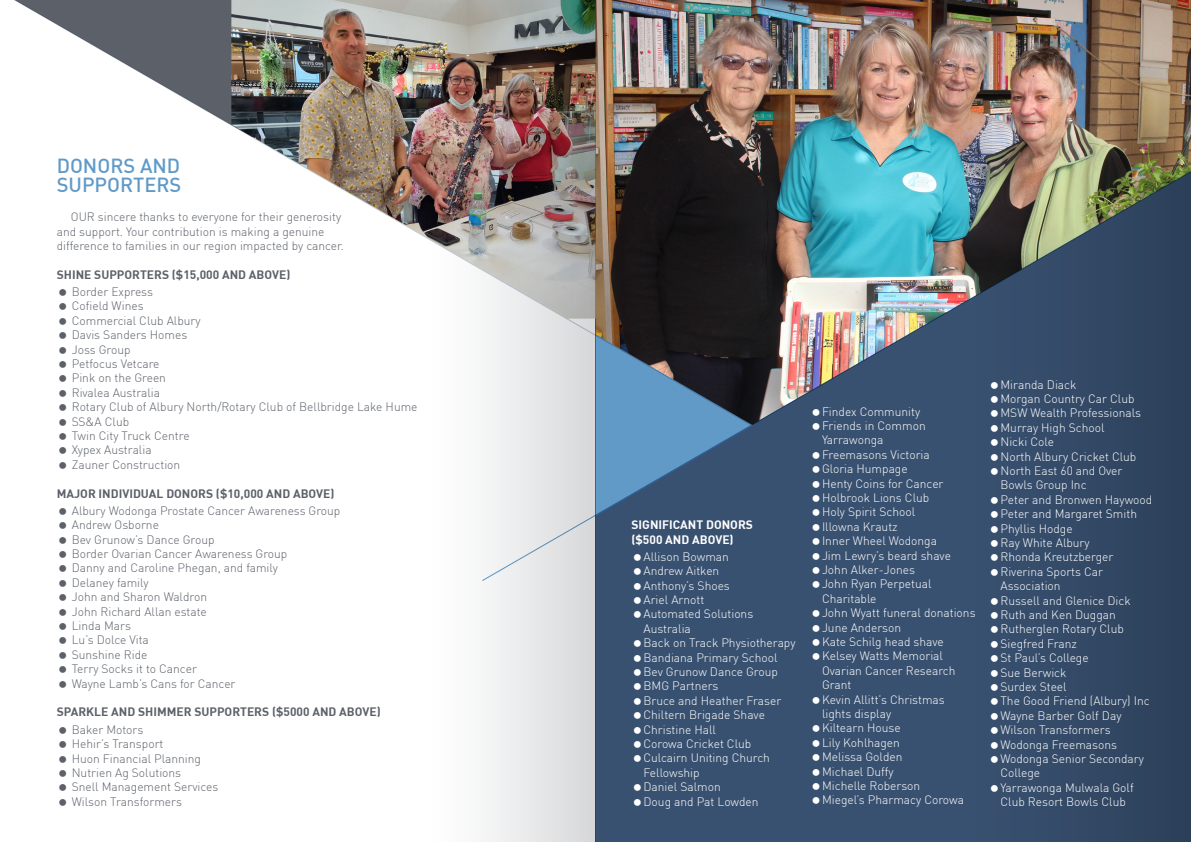
<style>
.page{position:relative;width:1191px;height:842px;background:#fff}
.page>*{position:absolute;margin:0;border:0;box-sizing:border-box;transform-origin:0 0}
.t1{font:500 20px "DIN";color:#619ac7}
.t2{font:300 12px/14.4px "DIN";color:#fff}
.t3{font:300 12px/14.4px "DIN";color:#5c6169}
.t4{font:700 12px "DIN";color:#5c6169}
.t5{font:700 12px/14.4px "DIN";color:#fff}
</style>
<div class="page">
<div style="left:595px;top:0;width:596px;height:842px;background:#395170"></div>
<div style="left:968px;top:0;width:223px;height:841px;background:#334a66"></div>
<img style="left:751px;top:0;width:440px;height:171px">
<svg style="left:595px;top:171px;width:596px;height:410px"></svg>
<img style="left:14px;top:0;width:737px;height:426px">
<img style="left:425px;top:0;width:170px;height:842px">
<svg style="left:59px;top:289px;width:7px;height:7px"></svg>
<svg style="left:59px;top:303px;width:7px;height:7px"></svg>
<svg style="left:59px;top:318px;width:7px;height:7px"></svg>
<svg style="left:59px;top:332px;width:7px;height:7px"></svg>
<svg style="left:59px;top:346px;width:7px;height:7px"></svg>
<svg style="left:59px;top:361px;width:7px;height:7px"></svg>
<svg style="left:59px;top:375px;width:7px;height:7px"></svg>
<svg style="left:59px;top:390px;width:7px;height:7px"></svg>
<svg style="left:59px;top:404px;width:7px;height:7px"></svg>
<svg style="left:59px;top:418px;width:7px;height:7px"></svg>
<svg style="left:634px;top:554px;width:15px;height:8px"></svg>
<svg style="left:634px;top:568px;width:15px;height:8px"></svg>
<svg style="left:812px;top:408px;width:16px;height:9px"></svg>
<svg style="left:812px;top:423px;width:16px;height:8px"></svg>
<svg style="left:812px;top:452px;width:16px;height:8px"></svg>
<svg style="left:812px;top:466px;width:16px;height:8px"></svg>
<svg style="left:812px;top:480px;width:16px;height:9px"></svg>
<svg style="left:812px;top:495px;width:16px;height:8px"></svg>
<svg style="left:812px;top:509px;width:16px;height:8px"></svg>
<svg style="left:812px;top:524px;width:16px;height:8px"></svg>
<svg style="left:812px;top:538px;width:16px;height:8px"></svg>
<svg style="left:812px;top:552px;width:16px;height:9px"></svg>
<svg style="left:812px;top:567px;width:16px;height:8px"></svg>
<svg style="left:991px;top:381px;width:15px;height:9px"></svg>
<svg style="left:991px;top:396px;width:15px;height:8px"></svg>
<svg style="left:991px;top:410px;width:15px;height:8px"></svg>
<svg style="left:991px;top:425px;width:15px;height:8px"></svg>
<svg style="left:991px;top:439px;width:15px;height:8px"></svg>
<svg style="left:991px;top:453px;width:15px;height:9px"></svg>
<svg style="left:991px;top:468px;width:15px;height:8px"></svg>
<svg style="left:991px;top:497px;width:15px;height:8px"></svg>
<svg style="left:991px;top:511px;width:15px;height:8px"></svg>
<svg style="left:991px;top:525px;width:15px;height:9px"></svg>
<svg style="left:991px;top:540px;width:15px;height:8px"></svg>
<svg style="left:991px;top:554px;width:15px;height:8px"></svg>
<svg style="left:991px;top:569px;width:15px;height:8px"></svg>
<p class="t1" style="left:57px;top:153px;width:125px">DONORS AND</p>
<p class="t1" style="left:57px;top:172px;width:126px">SUPPORTERS</p>
<p class="t3" style="left:57px;top:209px;width:289px;text-indent:14px">OUR sincere thanks to everyone for their generosity and support. Your contribution is making a genuine difference to families in our region impacted by cancer.</p>
<p class="t4" style="left:57px;top:267px;width:235px">SHINE SUPPORTERS ($15,000 AND ABOVE)</p>
<p class="t3" style="left:72px;top:284px;width:83px">Border Express</p>
<p class="t3" style="left:72px;top:299px;width:73px">Cofield Wines</p>
<p class="t3" style="left:72px;top:313px;width:130px">Commercial Club Albury</p>
<p class="t3" style="left:72px;top:328px;width:117px">Davis Sanders Homes</p>
<p class="t3" style="left:72px;top:342px;width:60px">Joss Group</p>
<p class="t3" style="left:72px;top:356px;width:89px">Petfocus Vetcare</p>
<p class="t3" style="left:72px;top:371px;width:96px">Pink on the Green</p>
<p class="t3" style="left:72px;top:385px;width:90px">Rivalea Australia</p>
<p class="t3" style="left:72px;top:400px;width:347px">Rotary Club of Albury North/Rotary Club of Bellbridge Lake Hume</p>
<p class="t3" style="left:72px;top:414px;width:59px">SS&amp;A Club</p>
<p class="t3" style="left:72px;top:428px;width:119px">Twin City Truck Centre</p>
<p class="t3" style="left:72px;top:443px;width:81px">Xypex Australia</p>
<p class="t3" style="left:72px;top:457px;width:110px">Zauner Construction</p>
<p class="t4" style="left:57px;top:485px;width:279px">MAJOR INDIVIDUAL DONORS ($10,000 AND ABOVE)</p>
<p class="t3" style="left:72px;top:503px;width:270px">Albury Wodonga Prostate Cancer Awareness Group</p>
<p class="t3" style="left:72px;top:518px;width:89px">Andrew Osborne</p>
<p class="t3" style="left:72px;top:532px;width:144px">Bev Grunow’s Dance Group</p>
<p class="t3" style="left:72px;top:546px;width:217px">Border Ovarian Cancer Awareness Group</p>
<p class="t3" style="left:72px;top:561px;width:208px">Danny and Caroline Phegan, and family</p>
<p class="t3" style="left:72px;top:575px;width:78px">Delaney family</p>
<p class="t3" style="left:72px;top:590px;width:137px">John and Sharon Waldron</p>
<p class="t3" style="left:72px;top:604px;width:136px">John Richard Allan estate</p>
<p class="t3" style="left:72px;top:618px;width:61px">Linda Mars</p>
<p class="t3" style="left:72px;top:633px;width:79px">Lu’s Dolce Vita</p>
<p class="t3" style="left:72px;top:647px;width:77px">Sunshine Ride</p>
<p class="t3" style="left:72px;top:662px;width:127px">Terry Socks it to Cancer</p>
<p class="t3" style="left:72px;top:676px;width:165px">Wayne Lamb’s Cans for Cancer</p>
<p class="t4" style="left:57px;top:704px;width:325px">SPARKLE AND SHIMMER SUPPORTERS ($5000 AND ABOVE)</p>
<p class="t3" style="left:72px;top:722px;width:73px">Baker Motors</p>
<p class="t3" style="left:72px;top:736px;width:93px">Hehir’s Transport</p>
<p class="t3" style="left:72px;top:751px;width:131px">Huon Financial Planning</p>
<p class="t3" style="left:72px;top:765px;width:111px">Nutrien Ag Solutions</p>
<p class="t3" style="left:72px;top:780px;width:148px">Snell Management Services</p>
<p class="t3" style="left:72px;top:794px;width:112px">Wilson Transformers</p>
<p class="t5" style="left:631px;top:517px;width:123px">SIGNIFICANT DONORS ($500 AND ABOVE)</p>
<p class="t2" style="left:643px;top:549px;width:87px">Allison Bowman</p>
<p class="t2" style="left:643px;top:564px;width:77px">Andrew Aitken</p>
<p class="t2" style="left:643px;top:578px;width:88px">Anthony’s Shoes</p>
<p class="t2" style="left:643px;top:592px;width:62px">Ariel Arnott</p>
<p class="t2" style="left:643px;top:607px;width:111px">Automated Solutions<br>Australia</p>
<p class="t2" style="left:643px;top:636px;width:154px">Back on Track Physiotherapy</p>
<p class="t2" style="left:643px;top:650px;width:135px">Bandiana Primary School</p>
<p class="t2" style="left:643px;top:664px;width:136px">Bev Grunow Dance Group</p>
<p class="t2" style="left:643px;top:679px;width:76px">BMG Partners</p>
<p class="t2" style="left:643px;top:693px;width:139px">Bruce and Heather Fraser</p>
<p class="t2" style="left:643px;top:708px;width:123px">Chiltern Brigade Shave</p>
<p class="t2" style="left:643px;top:722px;width:74px">Christine Hall</p>
<p class="t2" style="left:643px;top:736px;width:109px">Corowa Cricket Club</p>
<p class="t2" style="left:643px;top:751px;width:128px">Culcairn Uniting Church<br>Fellowship</p>
<p class="t2" style="left:643px;top:780px;width:79px">Daniel Salmon</p>
<p class="t2" style="left:643px;top:794px;width:117px">Doug and Pat Lowden</p>
<p class="t2" style="left:822px;top:404px;width:100px">Findex Community</p>
<p class="t2" style="left:822px;top:418px;width:105px">Friends in Common<br>Yarrawonga</p>
<p class="t2" style="left:822px;top:447px;width:109px">Freemasons Victoria</p>
<p class="t2" style="left:822px;top:462px;width:87px">Gloria Humpage</p>
<p class="t2" style="left:822px;top:476px;width:123px">Henty Coins for Cancer</p>
<p class="t2" style="left:822px;top:490px;width:109px">Holbrook Lions Club</p>
<p class="t2" style="left:822px;top:505px;width:95px">Holy Spirit School</p>
<p class="t2" style="left:822px;top:519px;width:77px">Illowna Krautz</p>
<p class="t2" style="left:822px;top:534px;width:117px">Inner Wheel Wodonga</p>
<p class="t2" style="left:822px;top:548px;width:130px">Jim Lewry’s beard shave</p>
<p class="t2" style="left:822px;top:562px;width:94px">John Alker-Jones</p>
<p class="t2" style="left:822px;top:577px;width:111px">John Ryan Perpetual<br>Charitable</p>
<p class="t2" style="left:822px;top:606px;width:155px">John Wyatt funeral donations</p>
<p class="t2" style="left:822px;top:620px;width:81px">June Anderson</p>
<p class="t2" style="left:822px;top:634px;width:123px">Kate Schilg head shave</p>
<p class="t2" style="left:822px;top:649px;width:135px">Kelsey Watts Memorial<br>Ovarian Cancer Research<br>Grant</p>
<p class="t2" style="left:822px;top:692px;width:124px">Kevin Allitt’s Christmas lights display</p>
<p class="t2" style="left:822px;top:721px;width:80px">Kiltearn House</p>
<p class="t2" style="left:822px;top:735px;width:79px">Lily Kohlhagen</p>
<p class="t2" style="left:822px;top:750px;width:82px">Melissa Golden</p>
<p class="t2" style="left:822px;top:764px;width:73px">Michael Duffy</p>
<p class="t2" style="left:822px;top:778px;width:100px">Michelle Roberson</p>
<p class="t2" style="left:822px;top:793px;width:143px">Miegel’s Pharmacy Corowa</p>
<p class="t2" style="left:1000px;top:377px;width:77px">Miranda Diack</p>
<p class="t2" style="left:1000px;top:391px;width:135px">Morgan Country Car Club</p>
<p class="t2" style="left:1000px;top:406px;width:142px">MSW Wealth Professionals</p>
<p class="t2" style="left:1000px;top:420px;width:106px">Murray High School</p>
<p class="t2" style="left:1000px;top:435px;width:55px">Nicki Cole</p>
<p class="t2" style="left:1000px;top:449px;width:137px">North Albury Cricket Club</p>
<p class="t2" style="left:1000px;top:463px;width:123px">North East 60 and Over<br>Bowls Group Inc</p>
<p class="t2" style="left:1000px;top:492px;width:153px">Peter and Bronwen Haywood</p>
<p class="t2" style="left:1000px;top:507px;width:138px">Peter and Margaret Smith</p>
<p class="t2" style="left:1000px;top:521px;width:74px">Phyllis Hodge</p>
<p class="t2" style="left:1000px;top:535px;width:91px">Ray White Albury</p>
<p class="t2" style="left:1000px;top:550px;width:114px">Rhonda Kreutzberger</p>
<p class="t2" style="left:1000px;top:564px;width:104px">Riverina Sports Car<br>Association</p>
<p class="t2" style="left:1000px;top:593px;width:132px">Russell and Glenice Dick</p>
<p class="t2" style="left:1000px;top:607px;width:117px">Ruth and Ken Duggan</p>
<p class="t2" style="left:1000px;top:622px;width:125px">Rutherglen Rotary Club</p>
<p class="t2" style="left:1000px;top:636px;width:78px">Siegfred Franz</p>
<p class="t2" style="left:1000px;top:651px;width:90px">St Paul’s College</p>
<p class="t2" style="left:1000px;top:665px;width:68px">Sue Berwick</p>
<p class="t2" style="left:1000px;top:679px;width:68px">Surdex Steel</p>
<p class="t2" style="left:1000px;top:694px;width:151px">The Good Friend (Albury) Inc</p>
<p class="t2" style="left:1000px;top:708px;width:122px">Wayne Barber Golf Day</p>
<p class="t2" style="left:1000px;top:723px;width:112px">Wilson Transformers</p>
<p class="t2" style="left:1000px;top:737px;width:118px">Wodonga Freemasons</p>
<p class="t2" style="left:1000px;top:751px;width:145px">Wodonga Senior Secondary<br>College</p>
<p class="t2" style="left:1000px;top:780px;width:135px">Yarrawonga Mulwala Golf<br>Club Resort Bowls Club</p>
</div>
